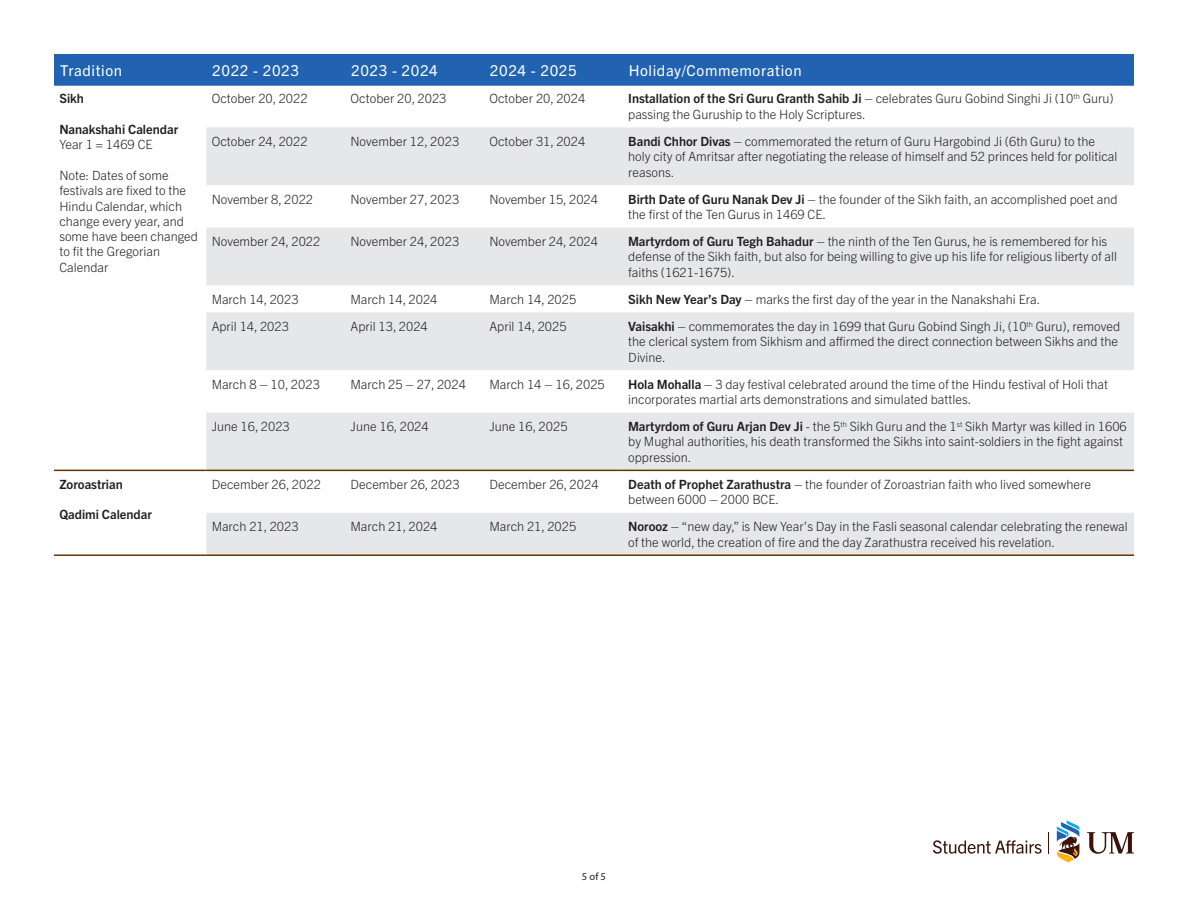
<style>
.page{position:relative;width:1188px;height:918px;background:#fff}
.page>*{position:absolute;margin:0;border:0;box-sizing:border-box;transform-origin:0 0}
.Table_Heading{font:15px "Trade Gothic Next LT Pro";letter-spacing:.04em;color:#fff}
.Table_Font{font:300 12.75px/15.3px "Trade Gothic Next LT Pro";color:#231f20}
.Table_Font-2{font:700 12.75px/15.3px "Trade Gothic Next LT Pro";color:#231f20}
.t1{font:10.5px "Myriad Pro";color:#231f20}
.s1{font-weight:300}
.s2{font-weight:700}
</style>
<div class="page">
<div style="left:54px;top:54px;width:1080px;height:32px;background:#2163b0"></div>
<svg style="left:206px;top:127px;width:928px;height:427px;fill:#e6e7e9"></svg>
<hr style="left:54px;top:470px;width:152px;height:1px;background:#653500">
<hr style="left:206px;top:470px;width:139px;height:1px;background:#653500">
<hr style="left:345px;top:470px;width:139px;height:1px;background:#653500">
<hr style="left:484px;top:470px;width:139px;height:1px;background:#653500">
<hr style="left:623px;top:470px;width:511px;height:1px;background:#653500">
<hr style="left:54px;top:554px;width:152px;height:2px;background:#653500">
<hr style="left:206px;top:554px;width:139px;height:2px;background:#653500">
<hr style="left:345px;top:554px;width:139px;height:2px;background:#653500">
<hr style="left:484px;top:554px;width:139px;height:2px;background:#653500">
<hr style="left:623px;top:554px;width:511px;height:2px;background:#653500">
<svg style="left:933px;top:840px;width:108px;height:14px"></svg>
<svg style="left:1056px;top:820px;width:24px;height:43px"></svg>
<svg style="left:1087px;top:832px;width:47px;height:22px"></svg>
<p class="Table_Heading" style="left:60px;top:60px;width:64px">Tradition</p>
<p class="Table_Heading" style="left:212px;top:60px;width:88px">2022 - 2023</p>
<p class="Table_Heading" style="left:351px;top:60px;width:88px">2023 - 2024</p>
<p class="Table_Heading" style="left:490px;top:60px;width:88px">2024 - 2025</p>
<p class="Table_Heading" style="left:629px;top:60px;width:174px">Holiday/Commemoration</p>
<p class="Table_Font-2" style="left:59px;top:90px;width:26px">Sikh</p>
<p class="Table_Font-2" style="left:59px;top:121px;width:120px">Nanakshahi Calendar<br><span class="s1">Year 1 = 1469 CE</span></p>
<p class="Table_Font" style="left:59px;top:167px;width:140px">Note: Dates of some festivals are fixed to the<br>Hindu Calendar, which change every year, and some have been changed to fit the Gregorian<br>Calendar</p>
<p class="Table_Font" style="left:212px;top:90px;width:97px">October 20, 2022</p>
<p class="Table_Font" style="left:351px;top:90px;width:97px">October 20, 2023</p>
<p class="Table_Font" style="left:489px;top:90px;width:97px">October 20, 2024</p>
<p class="Table_Font" style="left:628px;top:90px;width:487px"><span class="s2">Installation of the Sri Guru Granth Sahib Ji</span> – celebrates Guru Gobind Singhi Ji (10<sup>th</sup> Guru) passing the Guruship to the Holy Scriptures.</p>
<p class="Table_Font" style="left:212px;top:133px;width:97px">October 24, 2022</p>
<p class="Table_Font" style="left:351px;top:133px;width:110px">November 12, 2023</p>
<p class="Table_Font" style="left:489px;top:133px;width:97px">October 31, 2024</p>
<p class="Table_Font" style="left:628px;top:133px;width:491px"><span class="s2">Bandi Chhor Divas</span> – commemorated the return of Guru Hargobind Ji (6th Guru) to the holy city of Amritsar after negotiating the release of himself and 52 princes held for political reasons.</p>
<p class="Table_Font" style="left:212px;top:191px;width:103px">November 8, 2022</p>
<p class="Table_Font" style="left:351px;top:191px;width:110px">November 27, 2023</p>
<p class="Table_Font" style="left:489px;top:191px;width:110px">November 15, 2024</p>
<p class="Table_Font" style="left:628px;top:191px;width:491px"><span class="s2">Birth Date of Guru Nanak Dev Ji</span> – the founder of the Sikh faith, an accomplished poet and the first of the Ten Gurus in 1469 CE.</p>
<p class="Table_Font" style="left:212px;top:233px;width:110px">November 24, 2022</p>
<p class="Table_Font" style="left:351px;top:233px;width:110px">November 24, 2023</p>
<p class="Table_Font" style="left:489px;top:233px;width:110px">November 24, 2024</p>
<p class="Table_Font" style="left:628px;top:233px;width:490px"><span class="s2">Martyrdom of Guru Tegh Bahadur</span> – the ninth of the Ten Gurus, he is remembered for his defense of the Sikh faith, but also for being willing to give up his life for religious liberty of all faiths (1621-1675).</p>
<p class="Table_Font" style="left:212px;top:291px;width:88px">March 14, 2023</p>
<p class="Table_Font" style="left:351px;top:291px;width:88px">March 14, 2024</p>
<p class="Table_Font" style="left:489px;top:291px;width:88px">March 14, 2025</p>
<p class="Table_Font" style="left:628px;top:291px;width:414px"><span class="s2">Sikh New Year’s Day</span> – marks the first day of the year in the Nanakshahi Era.</p>
<p class="Table_Font" style="left:212px;top:318px;width:79px">April 14, 2023</p>
<p class="Table_Font" style="left:351px;top:318px;width:79px">April 13, 2024</p>
<p class="Table_Font" style="left:489px;top:318px;width:79px">April 14, 2025</p>
<p class="Table_Font" style="left:628px;top:318px;width:493px"><span class="s2">Vaisakhi</span> – commemorates the day in 1699 that Guru Gobind Singh Ji, (10<sup>th</sup> Guru), removed the clerical system from Sikhism and affirmed the direct connection between Sikhs and the<br>Divine.</p>
<p class="Table_Font" style="left:212px;top:376px;width:110px">March 8 – 10, 2023</p>
<p class="Table_Font" style="left:351px;top:376px;width:117px">March 25 – 27, 2024</p>
<p class="Table_Font" style="left:489px;top:376px;width:117px">March 14 – 16, 2025</p>
<p class="Table_Font" style="left:628px;top:376px;width:481px"><span class="s2">Hola Mohalla</span> – 3 day festival celebrated around the time of the Hindu festival of Holi that incorporates martial arts demonstrations and simulated battles.</p>
<p class="Table_Font" style="left:212px;top:418px;width:80px">June 16, 2023</p>
<p class="Table_Font" style="left:351px;top:418px;width:80px">June 16, 2024</p>
<p class="Table_Font" style="left:489px;top:418px;width:80px">June 16, 2025</p>
<p class="Table_Font" style="left:628px;top:418px;width:500px"><span class="s2">Martyrdom of Guru Arjan Dev Ji</span> - the 5<sup>th</sup> Sikh Guru and the 1<sup>st</sup> Sikh Martyr was killed in 1606 by Mughal authorities, his death transformed the Sikhs into saint-soldiers in the fight against oppression.</p>
<p class="Table_Font-2" style="left:59px;top:476px;width:65px">Zoroastrian</p>
<p class="Table_Font-2" style="left:59px;top:506px;width:94px">Qadimi Calendar</p>
<p class="Table_Font" style="left:212px;top:476px;width:111px">December 26, 2022</p>
<p class="Table_Font" style="left:351px;top:476px;width:111px">December 26, 2023</p>
<p class="Table_Font" style="left:489px;top:476px;width:111px">December 26, 2024</p>
<p class="Table_Font" style="left:628px;top:476px;width:464px"><span class="s2">Death of Prophet Zarathustra</span> – the founder of Zoroastrian faith who lived somewhere between 6000 – 2000 BCE.</p>
<p class="Table_Font" style="left:212px;top:518px;width:88px">March 21, 2023</p>
<p class="Table_Font" style="left:351px;top:518px;width:88px">March 21, 2024</p>
<p class="Table_Font" style="left:489px;top:518px;width:88px">March 21, 2025</p>
<p class="Table_Font" style="left:628px;top:518px;width:501px"><span class="s2">Norooz</span> – “new day,” is New Year’s Day in the Fasli seasonal calendar celebrating the renewal of the world, the creation of fire and the day Zarathustra received his revelation.</p>
<p class="t1" style="left:582px;top:870px;width:26px">5 of 5</p>
</div>
